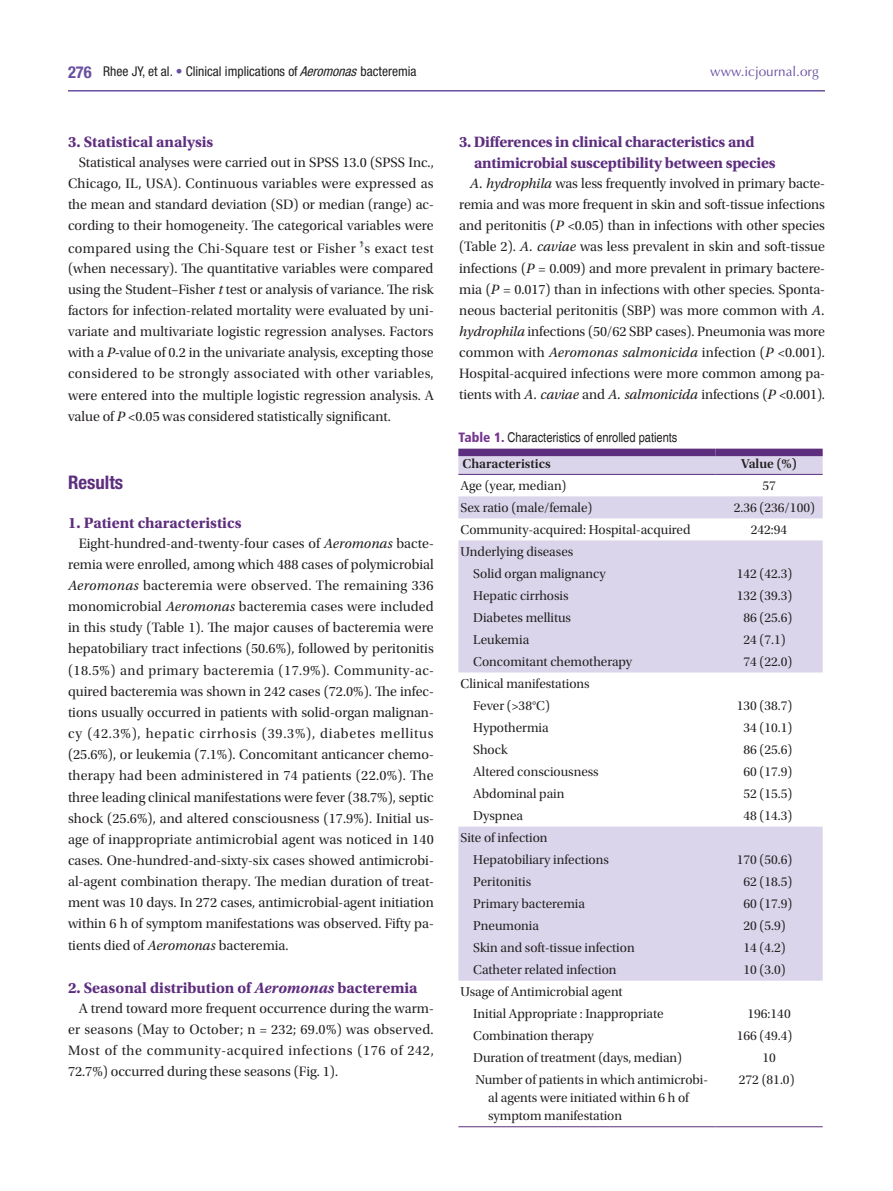
<style>
.page{position:relative;width:893px;height:1191px;background:#fff}
.page>*{position:absolute;margin:0;border:0;box-sizing:border-box;transform-origin:0 0}
.본문_타이틀_1{font:700 condensed 18.75px "Helvetica Neue";color:#5e2e7e}
.머리말{font:700 condensed 16.5px "Helvetica Neue";color:#6850a1}
.본문_소타이틀{font:700 15.75px "Utopia Std";letter-spacing:-.01em;color:#5e2e7e}
.본문{font:14.25px/21.1px "Utopia Std Subh";color:#231f20;text-align:justify}
.표_내용{font:13.5px/18px "Utopia Std Subh";color:#231f20}
.머리말-2{font:condensed 13.5px "Helvetica Neue";color:#231f20}
.표_그림_타이틀{font:condensed 13.5px "Helvetica";color:#231f20}
.표_내용-2{font:13.5px "Utopia Std Semibold Subh";color:#231f20}
.t1{font:13.5px "Optima LT Std";color:#6850a1}
.s1{color:#6850a1}
.s2{font-style:italic}
.s3{font-family:"Utopia Std";font-style:italic}
.s4{font-family:"Frutiger LT Std";font-weight:900;color:#753790}
</style>
<div class="page">
<hr style="left:68px;top:90px;width:757px;height:2px;background:#6850a1">
<img style="left:359px;top:241px;width:5px;height:7px">
<svg style="left:458px;top:456px;width:365px;height:524px;fill:#dad5ea"></svg>
<div style="left:458px;top:448px;width:257px;height:8px;background:#5e2e7e"></div>
<div style="left:715px;top:448px;width:108px;height:8px;background:#5e2e7e"></div>
<hr style="left:458px;top:474px;width:257px;height:1px;background:#5e2e7e">
<hr style="left:715px;top:474px;width:108px;height:1px;background:#5e2e7e">
<hr style="left:458px;top:1126px;width:257px;height:1px;background:#5e2e7e">
<hr style="left:715px;top:1126px;width:108px;height:1px;background:#5e2e7e">
<p class="머리말" style="left:68px;top:62px;width:25px">276</p>
<p class="머리말-2" style="left:103px;top:64px;width:315px">Rhee JY, et al. <span class="s1">•</span> Clinical implications of <span class="s2">Aeromonas</span> bacteremia</p>
<p class="t1" style="left:710px;top:63px;width:110px">www.icjournal.org</p>
<p class="본문_소타이틀" style="left:68px;top:133px;width:147px">3. Statistical analysis</p>
<p class="본문" style="left:68px;top:152px;width:367px;text-indent:11px">Statistical analyses were carried out in SPSS 13.0 (SPSS Inc., Chicago, IL, USA). Continuous variables were expressed as the mean and standard deviation (SD) or median (range) ac&shy;cording to their homogeneity. The categorical variables were</p>
<p class="본문" style="left:68px;top:238px;width:367px;line-height:19.8px">compared using the Chi-Square test or Fisher s exact test (when necessary). The quantitative variables were compared</p>
<p class="본문" style="left:68px;top:279px;width:367px">using the Student–Fisher <span class="s3">t</span> test or analysis of variance. The risk factors for infection-related mortality were evaluated by uni&shy;variate and multivariate logistic regression analyses. Factors with a <span class="s3">P-</span>value of 0.2 in the univariate analysis, excepting those considered to be strongly associated with other variables, were entered into the multiple logistic regression analysis. A value of <span class="s3">P</span> &lt;0.05 was considered statistically significant.</p>
<p class="본문_타이틀_1" style="left:68px;top:470px;width:57px">Results</p>
<p class="본문_소타이틀" style="left:68px;top:513px;width:175px">1. Patient characteristics</p>
<p class="본문" style="left:68px;top:532px;width:367px;text-indent:11px">Eight-hundred-and-twenty-four cases of <span class="s3">Aeromonas</span> bacte&shy;remia were enrolled, among which 488 cases of polymicrobial <span class="s3">Aeromonas</span> bacteremia were observed. The remaining 336 monomicrobial <span class="s3">Aeromonas</span> bacteremia cases were included in this study (Table 1). The major causes of bacteremia were hepatobiliary tract infections (50.6%), followed by peritonitis (18.5%) and primary bacteremia (17.9%). Community-ac&shy;quired bacteremia was shown in 242 cases (72.0%). The infec&shy;tions usually occurred in patients with solid-organ malignan&shy;cy (42.3%), hepatic cirrhosis (39.3%), diabetes mellitus (25.6%), or leukemia (7.1%). Concomitant anticancer chemo&shy;therapy had been administered in 74 patients (22.0%). The three leading clinical manifestations were fever (38.7%), septic shock (25.6%), and altered consciousness (17.9%). Initial us&shy;age of inappropriate antimicrobial agent was noticed in 140 cases. One-hundred-and-sixty-six cases showed antimicrobi&shy;al-agent combination therapy. The median duration of treat&shy;ment was 10 days. In 272 cases, antimicrobial-agent initiation within 6 h of symptom manifestations was observed. Fifty pa&shy;tients died of <span class="s3">Aeromonas</span> bacteremia.</p>
<p class="본문_소타이틀" style="left:68px;top:979px;width:351px">2. Seasonal distribution of <span class="s2">Aeromonas</span> bacteremia</p>
<p class="본문" style="left:68px;top:998px;width:367px;text-indent:11px">A trend toward more frequent occurrence during the warm&shy;er seasons (May to October; n = 232; 69.0%) was observed.<br>Most of the community-acquired infections (176 of 242, 72.7%) occurred during these seasons (Fig. 1).</p>
<p class="본문_소타이틀" style="left:459px;top:133px;width:297px">3. Differences in clinical characteristics and</p>
<p class="본문_소타이틀" style="left:474px;top:154px;width:303px">antimicrobial susceptibility between species</p>
<p class="본문" style="left:459px;top:173px;width:367px;text-indent:11px"><span class="s3">A. hydrophila</span> was less frequently involved in primary bacte&shy;remia and was more frequent in skin and soft-tissue infections and peritonitis (<span class="s3">P</span> &lt;0.05) than in infections with other species (Table 2). <span class="s3">A. caviae</span> was less prevalent in skin and soft-tissue infections (<span class="s3">P</span> = 0.009) and more prevalent in primary bactere&shy;mia (<span class="s3">P</span> = 0.017) than in infections with other species. Sponta&shy;neous bacterial peritonitis (SBP) was more common with <span class="s3">A. hydrophila</span> infections (50/62 SBP cases). Pneumonia was more common with <span class="s3">Aeromonas salmonicida</span> infection (<span class="s3">P</span> &lt;0.001).<br>Hospital-acquired infections were more common among pa&shy;tients with <span class="s3">A. caviae</span> and <span class="s3">A. salmonicida</span> infections (<span class="s3">P</span> &lt;0.001).</p>
<p class="표_그림_타이틀" style="left:458px;top:430px;width:221px"><span class="s4">Table 1.</span> Characteristics of enrolled patients</p>
<p class="표_내용-2" style="left:463px;top:456px;width:89px">Characteristics</p>
<p class="표_내용-2" style="left:741px;top:456px;width:58px">Value (%)</p>
<p class="표_내용" style="left:460px;top:477px;width:107px">Age (year, median)</p>
<p class="표_내용" style="left:762px;top:477px;width:15px">57</p>
<p class="표_내용" style="left:460px;top:499px;width:133px">Sex ratio (male/female)</p>
<p class="표_내용" style="left:734px;top:499px;width:83px">2.36 (236/100)</p>
<p class="표_내용" style="left:460px;top:521px;width:232px">Community-acquired: Hospital-acquired</p>
<p class="표_내용" style="left:751px;top:521px;width:38px">242:94</p>
<p class="표_내용" style="left:460px;top:543px;width:114px">Underlying diseases</p>
<p class="표_내용" style="left:473px;top:565px;width:134px">Solid organ malignancy</p>
<p class="표_내용" style="left:737px;top:565px;width:57px">142 (42.3)</p>
<p class="표_내용" style="left:473px;top:587px;width:97px">Hepatic cirrhosis</p>
<p class="표_내용" style="left:737px;top:587px;width:57px">132 (39.3)</p>
<p class="표_내용" style="left:473px;top:609px;width:99px">Diabetes mellitus</p>
<p class="표_내용" style="left:743px;top:609px;width:50px">86 (25.6)</p>
<p class="표_내용" style="left:473px;top:631px;width:57px">Leukemia</p>
<p class="표_내용" style="left:743px;top:631px;width:44px">24 (7.1)</p>
<p class="표_내용" style="left:473px;top:653px;width:160px">Concomitant chemotherapy</p>
<p class="표_내용" style="left:743px;top:653px;width:50px">74 (22.0)</p>
<p class="표_내용" style="left:460px;top:675px;width:131px">Clinical manifestations</p>
<p class="표_내용" style="left:473px;top:697px;width:78px">Fever (&gt;38°C)</p>
<p class="표_내용" style="left:737px;top:697px;width:57px">130 (38.7)</p>
<p class="표_내용" style="left:473px;top:719px;width:77px">Hypothermia</p>
<p class="표_내용" style="left:743px;top:719px;width:50px">34 (10.1)</p>
<p class="표_내용" style="left:473px;top:741px;width:36px">Shock</p>
<p class="표_내용" style="left:743px;top:741px;width:50px">86 (25.6)</p>
<p class="표_내용" style="left:473px;top:763px;width:127px">Altered consciousness</p>
<p class="표_내용" style="left:743px;top:763px;width:50px">60 (17.9)</p>
<p class="표_내용" style="left:473px;top:785px;width:93px">Abdominal pain</p>
<p class="표_내용" style="left:743px;top:785px;width:50px">52 (15.5)</p>
<p class="표_내용" style="left:473px;top:807px;width:51px">Dyspnea</p>
<p class="표_내용" style="left:743px;top:807px;width:50px">48 (14.3)</p>
<p class="표_내용" style="left:460px;top:829px;width:89px">Site of infection</p>
<p class="표_내용" style="left:473px;top:851px;width:137px">Hepatobiliary infections</p>
<p class="표_내용" style="left:737px;top:851px;width:57px">170 (50.6)</p>
<p class="표_내용" style="left:473px;top:873px;width:59px">Peritonitis</p>
<p class="표_내용" style="left:743px;top:873px;width:50px">62 (18.5)</p>
<p class="표_내용" style="left:473px;top:895px;width:113px">Primary bacteremia</p>
<p class="표_내용" style="left:743px;top:895px;width:50px">60 (17.9)</p>
<p class="표_내용" style="left:473px;top:917px;width:67px">Pneumonia</p>
<p class="표_내용" style="left:743px;top:917px;width:44px">20 (5.9)</p>
<p class="표_내용" style="left:473px;top:939px;width:163px">Skin and soft-tissue infection</p>
<p class="표_내용" style="left:743px;top:939px;width:44px">14 (4.2)</p>
<p class="표_내용" style="left:473px;top:961px;width:145px">Catheter related infection</p>
<p class="표_내용" style="left:743px;top:961px;width:44px">10 (3.0)</p>
<p class="표_내용" style="left:460px;top:983px;width:164px">Usage of Antimicrobial agent</p>
<p class="표_내용" style="left:473px;top:1005px;width:192px">Initial Appropriate : Inappropriate</p>
<p class="표_내용" style="left:747px;top:1005px;width:45px">196:140</p>
<p class="표_내용" style="left:473px;top:1027px;width:122px">Combination therapy</p>
<p class="표_내용" style="left:737px;top:1027px;width:57px">166 (49.4)</p>
<p class="표_내용" style="left:473px;top:1049px;width:210px">Duration of treatment (days, median)</p>
<p class="표_내용" style="left:762px;top:1049px;width:15px">10</p>
<p class="표_내용" style="left:488px;top:1071px;width:221px;text-indent:-13px">Number of patients in which antimicrobi&shy;al agents were initiated within 6 h of symptom manifestation</p>
<p class="표_내용" style="left:739px;top:1071px;width:57px">272 (81.0)</p>
</div>
